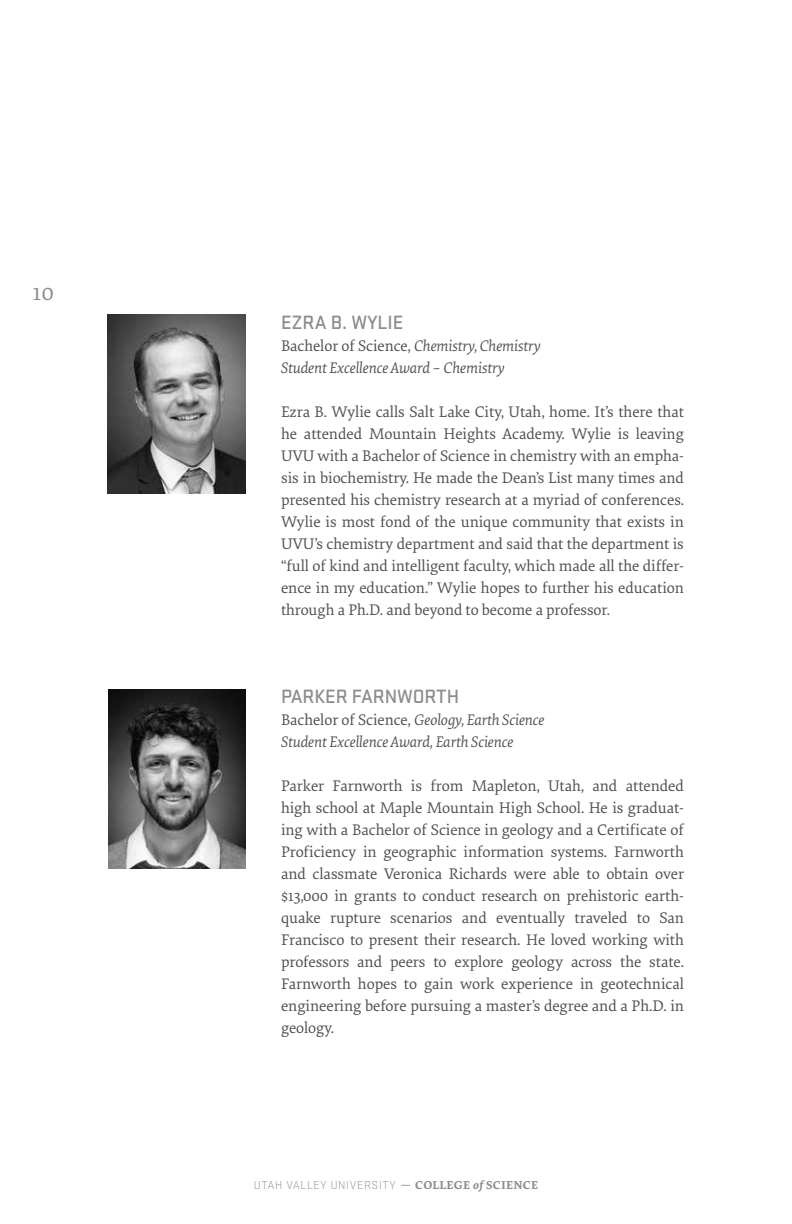
<style>
.page{position:relative;width:792px;height:1224px;background:#fff}
.page>*{position:absolute;margin:0;border:0;box-sizing:border-box;transform-origin:0 0}
.t1{font:24px "Elena Basic";color:#8c8c8a}
.t2{font:500 20px "Stratum 1";letter-spacing:-.005em;color:#8c8c8a}
.t3{font:16px/22px "Elena Basic";letter-spacing:-.005em;color:#4f4f51;text-align:justify}
.t4{font:italic 16px/22px "Elena Basic";letter-spacing:-.005em;color:#4f4f51}
.t5{font:300 12px "Stratum 1";letter-spacing:.055em;color:#8c8c8a}
.s1{font-style:normal}
.s2{font-family:"Elena Basic";font-weight:400;font-size:14px}
.s3{font-family:"Elena Basic";font-weight:700}
.s4{font-family:"Elena Basic";font-weight:700;font-style:italic}
</style>
<div class="page">
<img style="left:108px;top:315px;width:137px;height:178px">
<img style="left:108px;top:690px;width:137px;height:178px">
<h1 class="t1" style="left:33px;top:275px;width:23px">10</h1>
<p class="t2" style="left:281px;top:311px;width:124px">EZRA B. WYLIE</p>
<p class="t4" style="left:281px;top:334px;width:261px"><span class="s1">Bachelor of Science,</span> Chemistry, Chemistry<br>Student Excellence Award – Chemistry</p>
<p class="t3" style="left:281px;top:400px;width:404px">Ezra B. Wylie calls Salt Lake City, Utah, home. It’s there that he attended Mountain Heights Academy. Wylie is leaving UVU with a Bachelor of Science in chemistry with an empha&shy;sis in biochemistry. He made the Dean’s List many times and presented his chemistry research at a myriad of conferences.<br>Wylie is most fond of the unique community that exists in UVU’s chemistry department and said that the department is “full of kind and intelligent faculty, which made all the differ&shy;ence in my education.” Wylie hopes to further his education through a Ph.D. and beyond to become a professor.</p>
<p class="t2" style="left:281px;top:685px;width:180px">PARKER FARNWORTH</p>
<p class="t4" style="left:281px;top:708px;width:265px"><span class="s1">Bachelor of Science,</span> Geology, Earth Science<br>Student Excellence Award, Earth Science</p>
<p class="t3" style="left:281px;top:774px;width:404px">Parker Farnworth is from Mapleton, Utah, and attended high school at Maple Mountain High School. He is graduat&shy;ing with a Bachelor of Science in geology and a Certificate of Proficiency in geographic information systems. Farnworth and classmate Veronica Richards were able to obtain over $13,000 in grants to conduct research on prehistoric earth&shy;quake rupture scenarios and eventually traveled to San Francisco to present their research. He loved working with professors and peers to explore geology across the state.<br>Farnworth hopes to gain work experience in geotechnical engineering before pursuing a master’s degree and a Ph.D. in geology.</p>
<p class="t5" style="left:254px;top:1178px;width:286px">UTAH VALLEY UNIVERSITY <span class="s2">—</span> <span class="s3">COLLEGE</span> <span class="s4">of</span> <span class="s3">SCIENCE</span></p>
</div>
